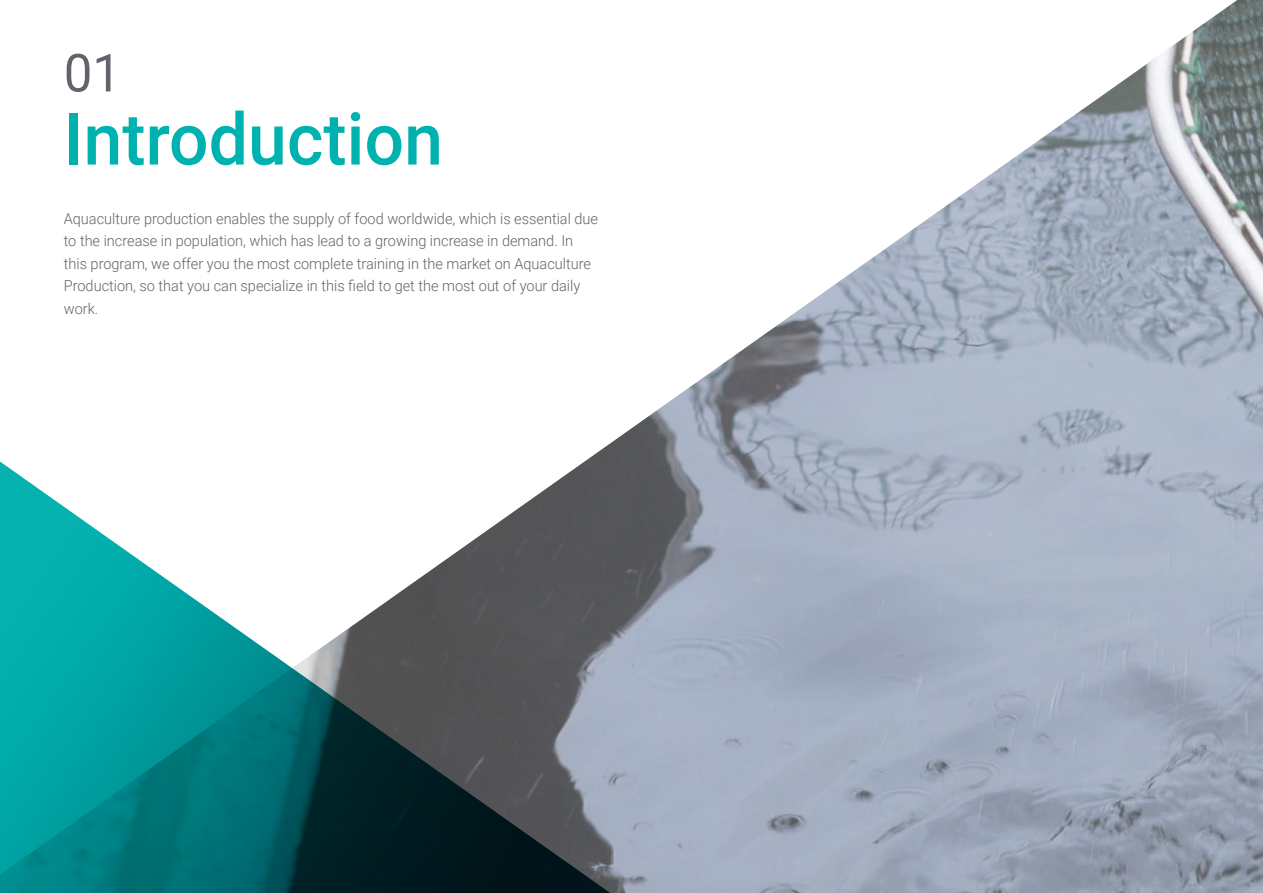
<style>
.page{position:relative;width:1263px;height:893px;background:#fff}
.page>*{position:absolute;margin:0;border:0;box-sizing:border-box;transform-origin:0 0}
.t1{font:500 72px "Roboto";color:#00b2af}
.t2{font:52.5px "Roboto";color:#61646a}
.t3{font:300 15px/22.5px "Roboto";color:#61646a}
</style>
<div class="page">
<img style="left:606px;top:0;width:657px;height:893px">
<svg style="left:0;top:446px;width:640px;height:447px"></svg>
<h2 class="t2" style="left:64px;top:36px;width:59px">01</h2>
<h1 class="t1" style="left:64px;top:89px;width:381px">Introduction</h1>
<p class="t3" style="left:64px;top:207px;width:536px">Aquaculture production enables the supply of food worldwide, which is essential due to the increase in population, which has lead to a growing increase in demand. In this program, we offer you the most complete training in the market on Aquaculture Production, so that you can specialize in this field to get the most out of your daily work.</p>
</div>
